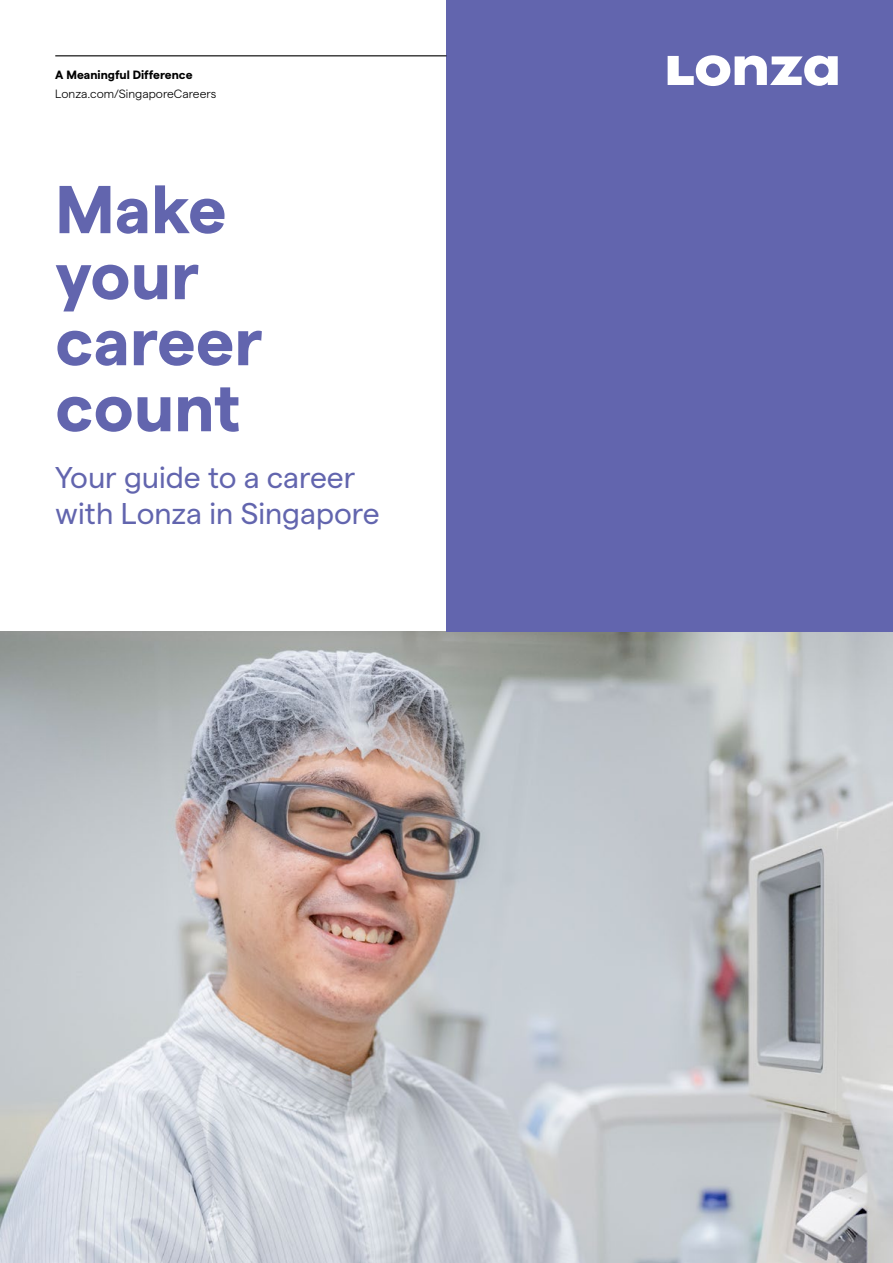
<style>
.page{position:relative;width:893px;height:1263px;background:#fff}
.page>*{position:absolute;margin:0;border:0;box-sizing:border-box;transform-origin:0 0}
.t1{font:700 67.5px/66px "Matter";color:#6265ae}
.t2{font:30px/36px "Matter";color:#6265ae}
.t3{font:300 12px "Matter";color:#000}
.t4{font:700 12px "Matter";color:#000}
</style>
<div class="page">
<img style="left:0;top:631px;width:893px;height:632px">
<div style="left:446px;top:0;width:447px;height:631px;background:#6265ae"></div>
<hr style="left:55px;top:55px;width:391px;height:1px;background:#000">
<svg style="left:668px;top:55px;width:170px;height:31px"></svg>
<p class="t4" style="left:55px;top:66px;width:139px">A Meaningful Difference</p>
<p class="t3" style="left:55px;top:85px;width:162px">Lonza.com/SingaporeCareers</p>
<h1 class="t1" style="left:55px;top:170px;width:209px">Make your career count</h1>
<p class="t2" style="left:55px;top:457px;width:326px">Your guide to a career with Lonza in Singapore</p>
</div>
